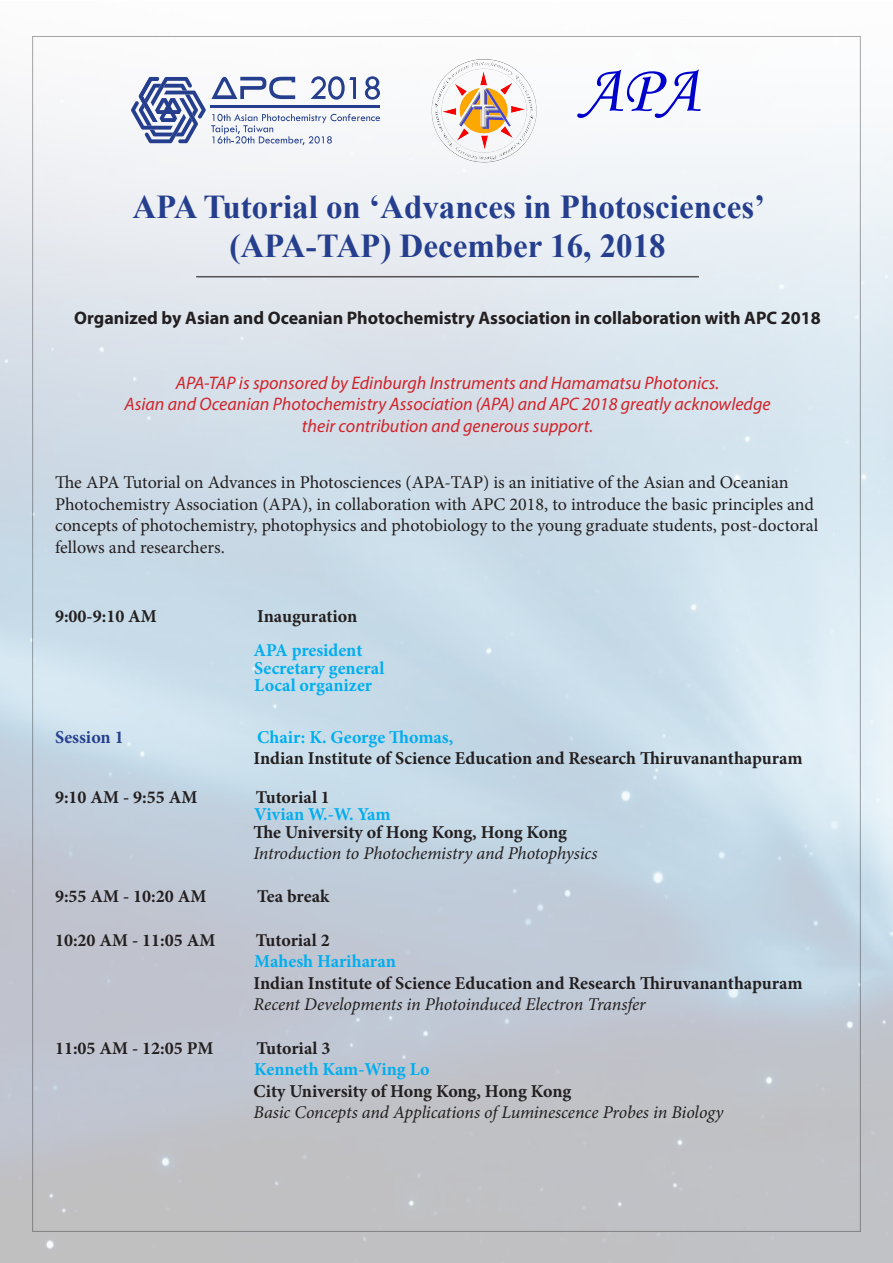
<style>
.page{position:relative;width:893px;height:1263px;background:#fff}
.page>*{position:absolute;margin:0;border:0;box-sizing:border-box;transform-origin:0 0}
.t1{font:66.9px "Monotype Corsiva";color:#00c}
.t2{font:700 33.3px "Times New Roman";color:#253f8e}
.t3{font:700 18.15px "Minion Pro";letter-spacing:-.005em;color:#231f20}
.t4{font:italic 18.15px "Myriad Pro";color:#d1232a}
.t5{font:700 18.15px "Minion Pro";color:#00aeef}
.t6{font:700 18.15px "Myriad Pro";color:#231f20}
.t7{font:700 18.15px "Minion Pro";color:#253f8e}
.t8{font:18px/21.6px "Minion Pro";letter-spacing:-.005em;color:#231f20}
.t9{font:italic 18px "Minion Pro";letter-spacing:-.005em;color:#231f20}
.t10{font:700 18px "Minion Pro";color:#231f20}
</style>
<div class="page">
<hr style="left:196px;top:276px;width:503px;height:1px;background:#231f20">
<img style="left:431px;top:57px;width:107px;height:108px">
<svg style="left:131px;top:76px;width:249px;height:69px"></svg>
<p class="t1" style="left:581px;top:49px;width:120px">APA</p>
<p class="t2" style="left:132px;top:182px;width:634px">APA Tutorial on ‘Advances in Photosciences’</p>
<p class="t2" style="left:229px;top:222px;width:438px">(APA-TAP) December 16, 2018</p>
<p class="t6" style="left:74px;top:306px;width:748px">Organized by Asian and Oceanian Photochemistry Association in collaboration with APC 2018</p>
<p class="t4" style="left:176px;top:371px;width:545px">APA-TAP is sponsored by Edinburgh Instruments and Hamamatsu Photonics.</p>
<p class="t4" style="left:124px;top:393px;width:648px">Asian and Oceanian Photochemistry Association (APA) and APC 2018 greatly acknowledge</p>
<p class="t4" style="left:302px;top:415px;width:293px">their contribution and generous support.</p>
<p class="t8" style="left:55px;top:471px;width:765px">The APA Tutorial on Advances in Photosciences (APA-TAP) is an initiative of the Asian and Oceanian Photochemistry Association (APA), in collaboration with APC 2018, to introduce the basic principles and concepts of photochemistry, photophysics and photobiology to the young graduate students, post-doctoral fellows and researchers.</p>
<p class="t3" style="left:55px;top:603px;width:103px">9:00-9:10 AM</p>
<p class="t3" style="left:257px;top:603px;width:102px">Inauguration</p>
<p class="t5" style="left:254px;top:638px;width:110px">APA president</p>
<p class="t5" style="left:254px;top:655px;width:132px">Secretary general</p>
<p class="t5" style="left:254px;top:672px;width:119px">Local organizer</p>
<p class="t7" style="left:55px;top:724px;width:70px">Session 1</p>
<p class="t5" style="left:257px;top:724px;width:198px">Chair: K. George Thomas,</p>
<p class="t3" style="left:254px;top:746px;width:551px">Indian Institute of Science Education and Research Thiruvananthapuram</p>
<p class="t3" style="left:55px;top:784px;width:144px">9:10 AM - 9:55 AM</p>
<p class="t10" style="left:256px;top:785px;width:75px">Tutorial 1</p>
<p class="t5" style="left:254px;top:802px;width:138px">Vivian W.-W. Yam</p>
<p class="t3" style="left:253px;top:819px;width:315px">The University of Hong Kong, Hong Kong</p>
<p class="t9" style="left:254px;top:841px;width:346px">Introduction to Photochemistry and Photophysics</p>
<p class="t10" style="left:55px;top:884px;width:153px">9:55 AM - 10:20 AM</p>
<p class="t10" style="left:257px;top:884px;width:74px">Tea break</p>
<p class="t10" style="left:55px;top:927px;width:162px">10:20 AM - 11:05 AM</p>
<p class="t10" style="left:256px;top:927px;width:75px">Tutorial 2</p>
<p class="t5" style="left:254px;top:948px;width:143px">Mahesh Hariharan</p>
<p class="t3" style="left:254px;top:970px;width:551px">Indian Institute of Science Education and Research Thiruvananthapuram</p>
<p class="t9" style="left:254px;top:992px;width:394px">Recent Developments in Photoinduced Electron Transfer</p>
<p class="t10" style="left:55px;top:1035px;width:160px">11:05 AM - 12:05 PM</p>
<p class="t10" style="left:256px;top:1035px;width:75px">Tutorial 3</p>
<p class="t5" style="left:254px;top:1056px;width:177px">Kenneth Kam-Wing Lo</p>
<p class="t3" style="left:254px;top:1078px;width:319px">City University of Hong Kong, Hong Kong</p>
<p class="t9" style="left:254px;top:1100px;width:471px">Basic Concepts and Applications of Luminescence Probes in Biology</p>
</div>
